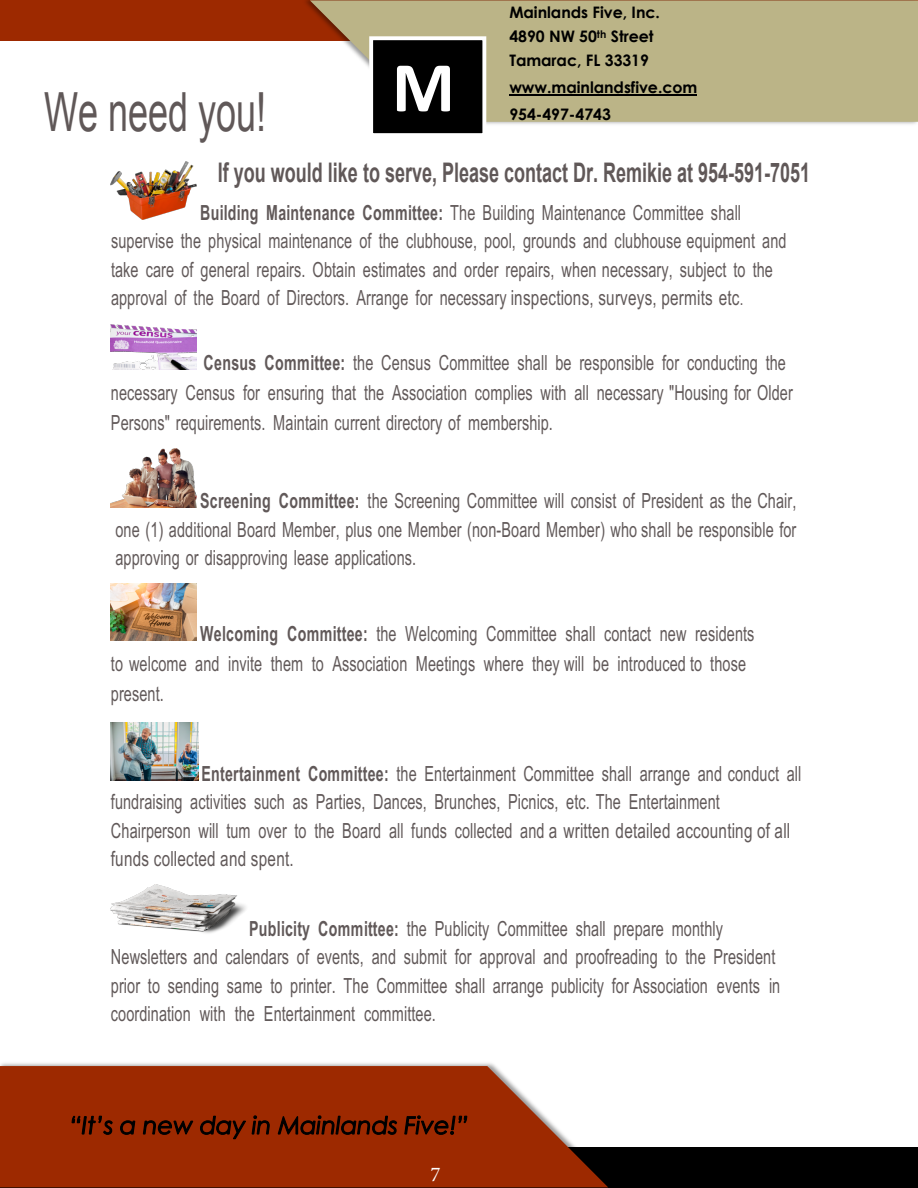
<style>
.page{position:relative;width:918px;height:1188px;background:#fff}
.page>*{position:absolute;margin:0;border:0;box-sizing:border-box;transform-origin:0 0}
.t1{font:700 72px "Calibri";color:#fff}
.t2{font:54px "Arial";color:#605858;scale:.67 1}
.t3{font:700 27px "Arial";color:#605858;scale:.67 1}
.t4{font:21px "Minion Pro";color:#fff}
.t5{font:20.85px/28.5px "Arial";letter-spacing:.01em;color:#615959;scale:.69 1}
.t6{font:700 15.9px/24.2px "Century Gothic";letter-spacing:-.005em;color:#000}
.s1{font-weight:700}
.s2{font-size:18px}
</style>
<div class="page">
<div style="left:0;top:0;width:918px;height:41px;background:#9d2900"></div>
<svg style="left:310px;top:0;width:608px;height:122px;background:#bfb68d"></svg>
<div style="left:0;top:1147px;width:918px;height:41px;background:#000"></div>
<img style="left:0;top:1063px;width:608px;height:125px">
<svg style="left:0;top:1066px;width:608px;height:121px;background:#a43d19"></svg>
<div style="left:371px;top:38px;width:113px;height:97px;background:#000"></div>
<div style="left:369px;top:36px;width:117px;height:101px;border:4px solid #fff"></div>
<hr style="left:509px;top:94px;width:188px;height:2px;background:#000">
<img style="left:111px;top:161px;width:86px;height:58px">
<img style="left:111px;top:324px;width:86px;height:46px">
<img style="left:111px;top:448px;width:86px;height:60px">
<img style="left:111px;top:584px;width:86px;height:57px">
<img style="left:111px;top:722px;width:87px;height:58px">
<img style="left:111px;top:885px;width:135px;height:48px">
<svg style="left:71px;top:1114px;width:397px;height:26px;background:#771f00"></svg>
<p class="t6" style="left:509px;top:-1px;width:152px">Mainlands Five, Inc.<br>4890 NW 50<sup>th</sup> Street<br>Tamarac, FL 33319</p>
<p class="t6" style="left:509px;top:73px;width:190px;line-height:27px">www.mainlandsfive.com<br>954-497-4743</p>
<h1 class="t1" style="left:392px;top:43px;width:64px">M</h1>
<h2 class="t2" style="left:44px;top:76px;width:333px">We need you!</h2>
<p class="t3" style="left:218px;top:154px;width:885px">If you would like to serve, Please contact Dr. Remikie at 954-591-7051</p>
<p class="t5" style="left:111px;top:198px;width:981px;text-indent:89px"><span class="s1">Building Maintenance Committee:</span> The Building Maintenance Committee shall supervise the physical maintenance of the clubhouse, pool, grounds and clubhouse equipment and take care of general repairs. Obtain estimates and order repairs, when necessary, subject to the approval of the Board of Directors. Arrange for necessary inspections, surveys, permits etc<span class="s2">.</span></p>
<p class="t5" style="left:111px;top:348px;width:990px;line-height:29.8px;text-indent:93px"><span class="s1">Census Committee:</span> the Census Committee shall be responsible for conducting the necessary Census for ensuring that the Association complies with all necessary "Housing for Older<br>Persons" requirements. Maintain current directory of membership.</p>
<p class="t5" style="left:116px;top:487px;width:988px;text-align:justify;text-indent:85px"><span class="s1">Screening Committee:</span> the Screening Committee will consist of President as the Chair, one (1) additional Board Member, plus one Member (non-Board Member) who shall be responsible for approving or disapproving lease applications.</p>
<p class="t5" style="left:111px;top:619px;width:934px;line-height:30px;text-indent:89px"><span class="s1">Welcoming Committee:</span> the Welcoming Committee shall contact new residents to welcome and invite them to Association Meetings where they will be introduced to those present.</p>
<p class="t5" style="left:111px;top:759px;width:1002px;text-indent:91px"><span class="s1">Entertainment Committee:</span> the Entertainment Committee shall arrange and conduct all fundraising activities such as Parties, Dances, Brunches, Picnics, etc. The Entertainment Chairperson will tum over to the Board all funds collected and a written detailed accounting of all funds collected and spent.</p>
<p class="t5" style="left:111px;top:915px;width:972px;text-indent:138px"><span class="s1">Publicity Committee:</span> the Publicity Committee shall prepare monthly Newsletters and calendars of events, and submit for approval and proofreading to the President prior to sending same to printer. The Committee shall arrange publicity for Association events in coordination with the Entertainment committee.</p>
<p class="t4" style="left:430px;top:1160px;width:12px">7</p>
</div>
